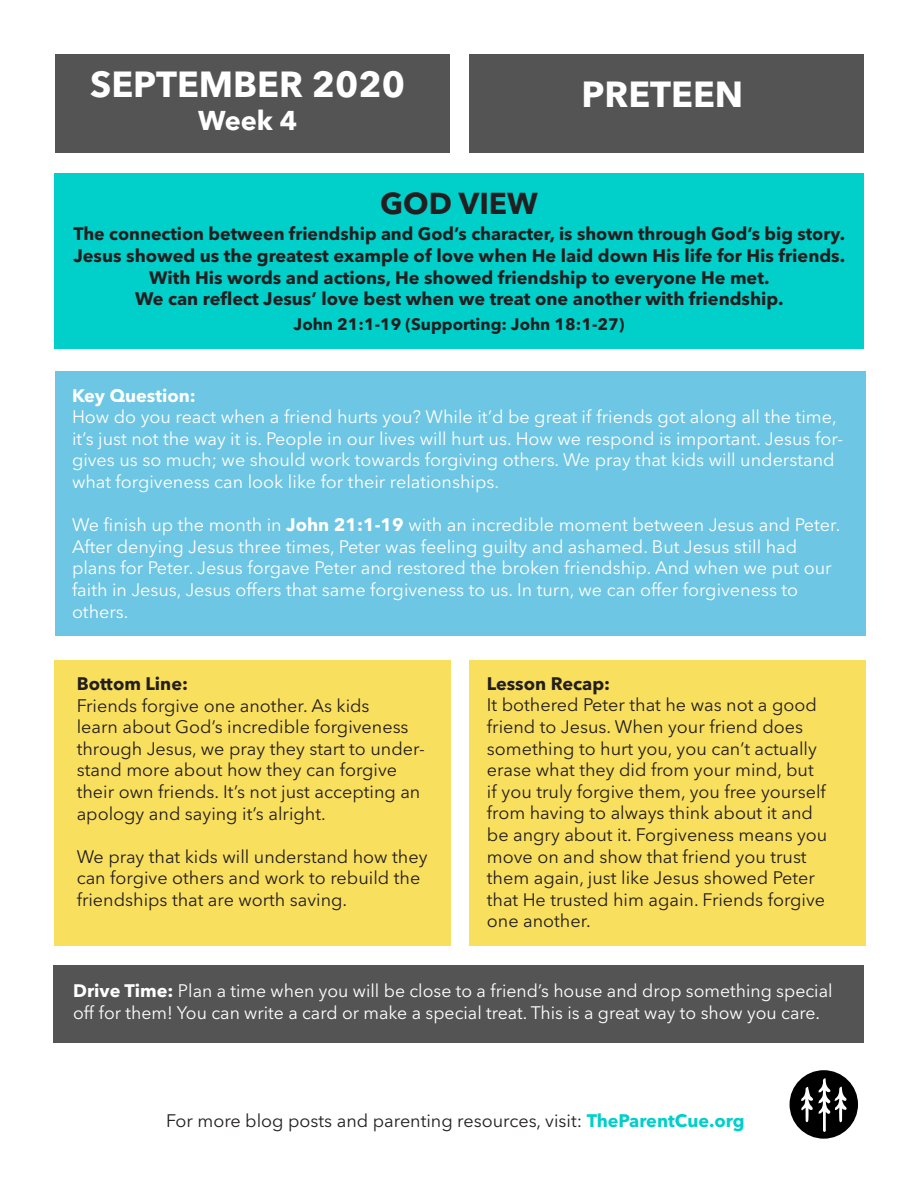
<style>
.page{position:relative;width:918px;height:1188px;background:#fff}
.page>*{position:absolute;margin:0;border:0;box-sizing:border-box;transform-origin:0 0}
.t1{font:700 36px "Avenir Next LT Pro";color:#fff}
.t2{font:700 30px "Avenir Next LT Pro";color:#231f20}
.t3{font:700 27px "Avenir Next LT Pro";color:#fff}
.t4{font:18px/21.6px "Avenir Next LT Pro";color:#fff}
.t5{font:18px/21.6px "Avenir Next LT Pro";color:#231f20}
.t6{font:700 18px/21.6px "Avenir Next LT Pro";color:#231f20;text-align:center}
.t7{font:700 18px "Avenir Next LT Pro";color:#fff}
.t8{font:700 16.5px "Avenir Next LT Pro";color:#231f20}
.s1{font-weight:700}
.s2{font-weight:700;color:#00cfca}
</style>
<div class="page">
<div style="left:54px;top:660px;width:397px;height:286px;background:#f9df5e"></div>
<div style="left:469px;top:54px;width:395px;height:99px;background:#555454"></div>
<div style="left:55px;top:54px;width:395px;height:99px;background:#555454"></div>
<div style="left:55px;top:372px;width:811px;height:264px;background:#6dc6e3"></div>
<div style="left:54px;top:174px;width:810px;height:175px;background:#00cfca"></div>
<div style="left:469px;top:660px;width:397px;height:286px;background:#f9df5e"></div>
<div style="left:53px;top:965px;width:811px;height:78px;background:#555454"></div>
<svg style="left:790px;top:1070px;width:68px;height:69px"></svg>
<p class="t1" style="left:90px;top:63px;width:316px">SEPTEMBER 2020</p>
<p class="t3" style="left:198px;top:104px;width:101px">Week 4</p>
<p class="t1" style="left:582px;top:72px;width:163px">PRETEEN</p>
<p class="t2" style="left:380px;top:185px;width:159px">GOD VIEW</p>
<p class="t6" style="left:74px;top:223px;width:773px">The connection between friendship and God’s character, is shown through God’s big story.</p>
<p class="t6" style="left:73px;top:245px;width:773px">Jesus showed us the greatest example of love when He laid down His life for His friends.<br>With His words and actions, He showed friendship to everyone He met.</p>
<p class="t6" style="left:135px;top:288px;width:650px">We can reflect Jesus’ love best when we treat one another with friendship.</p>
<p class="t8" style="left:294px;top:314px;width:332px">John 21:1-19 (Supporting: John 18:1-27)</p>
<p class="t7" style="left:72px;top:384px;width:125px">Key Question:</p>
<p class="t4" style="left:72px;top:406px;width:766px">How do you react when a friend hurts you? While it’d be great if friends got along all the time,</p>
<p class="t4" style="left:72px;top:428px;width:773px">it’s just not the way it is. People in our lives will hurt us. How we respond is important. Jesus for&shy;gives us so much; we should work towards forgiving others. We pray that kids will understand what forgiveness can look like for their relationships.</p>
<p class="t4" style="left:72px;top:514px;width:770px">We finish up the month in <span class="s1">John 21:1-19</span> with an incredible moment between Jesus and Peter.<br>After denying Jesus three times, Peter was feeling guilty and ashamed. But Jesus still had plans for Peter. Jesus forgave Peter and restored the broken friendship. And when we put our faith in Jesus, Jesus offers that same forgiveness to us. In turn, we can offer forgiveness to</p>
<p class="t4" style="left:72px;top:600px;width:58px">others.</p>
<p class="t6" style="left:77px;top:673px;width:113px">Bottom Line:</p>
<p class="t5" style="left:77px;top:694px;width:350px">Friends forgive one another. As kids<br>learn about God’s incredible forgiveness through Jesus, we pray they start to under&shy;stand more about how they can forgive their own friends. It’s not just accepting an apology and saying it’s alright.</p>
<p class="t5" style="left:77px;top:846px;width:352px">We pray that kids will understand how they can forgive others and work to rebuild the friendships that are worth saving.</p>
<p class="t6" style="left:487px;top:673px;width:125px">Lesson Recap:</p>
<p class="t5" style="left:487px;top:694px;width:342px">It bothered Peter that he was not a good friend to Jesus. When your friend does something to hurt you, you can’t actually erase what they did from your mind, but if you truly forgive them, you free yourself from having to always think about it and be angry about it. Forgiveness means you move on and show that friend you trust them again, just like Jesus showed Peter that He trusted him again. Friends forgive one another.</p>
<p class="t4" style="left:73px;top:980px;width:761px"><span class="s1">Drive Time:</span> Plan a time when you will be close to a friend’s house and drop something special off for them! You can write a card or make a special treat. This is a great way to show you care.</p>
<p class="t5" style="left:166px;top:1110px;width:580px">For more blog posts and parenting resources, visit: <span class="s2">TheParentCue.org</span></p>
</div>
